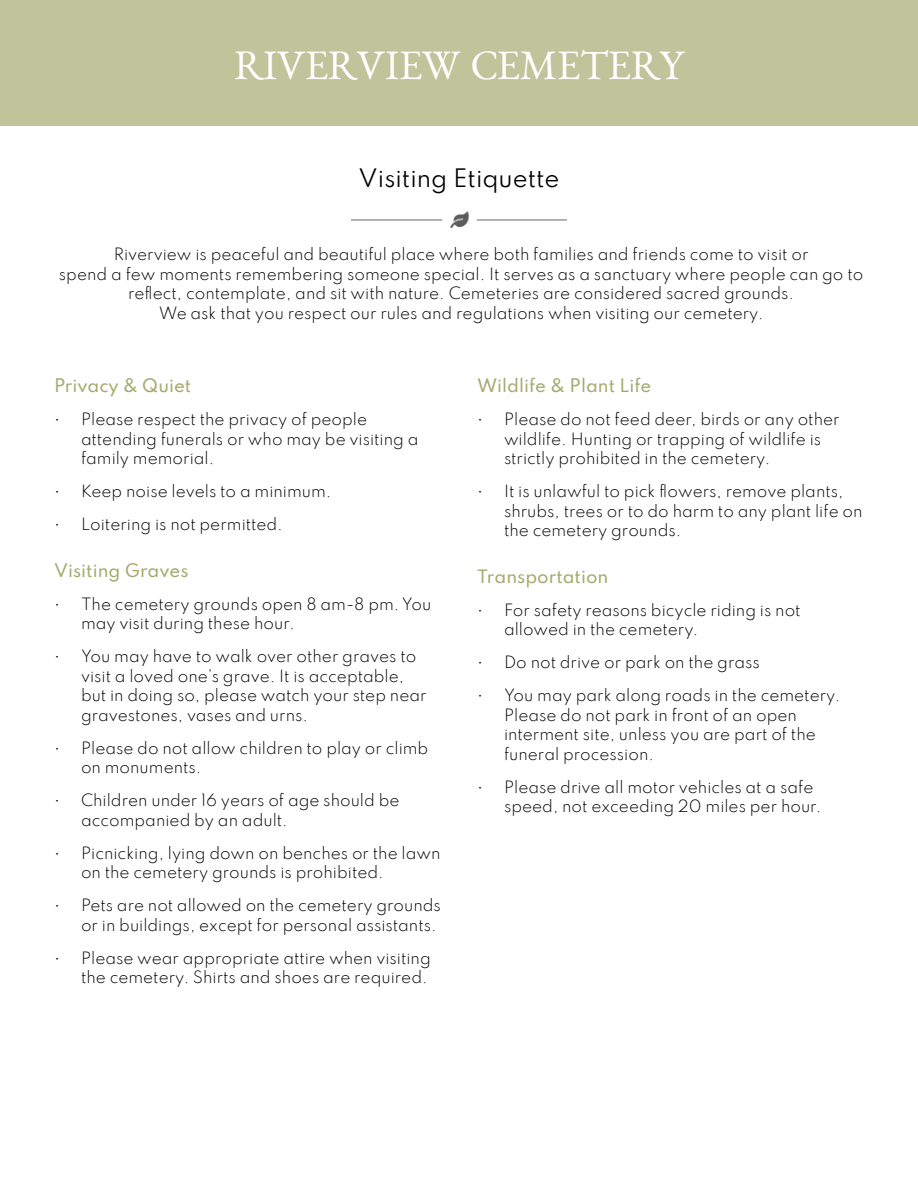
<style>
.page{position:relative;width:918px;height:1188px;background:#fff}
.page>*{position:absolute;margin:0;border:0;box-sizing:border-box;transform-origin:0 0}
.t1{font:42px "Benne";color:#fff}
.t2{font:22.5px "Spartan";color:#000}
.t3{font:500 16.5px "Spartan";color:#a5ab6f}
.t4{font:300 15px/19.5px "Spartan";color:#000}
</style>
<div class="page">
<div style="left:0;top:0;width:918px;height:125px;background:#c0c49a"></div>
<img style="left:351px;top:211px;width:216px;height:18px">
<h1 class="t1" style="left:234px;top:40px;width:451px">RIVERVIEW CEMETERY</h1>
<h2 class="t2" style="left:359px;top:161px;width:202px">Visiting Etiquette</h2>
<p class="t4" style="left:59px;top:244px;width:806px;text-align:center">Riverview is peaceful and beautiful place where both families and friends come to visit or<br>spend a few moments remembering someone special. It serves as a sanctuary where people can go to reflect, contemplate, and sit with nature. Cemeteries are considered sacred grounds.<br>We ask that you respect our rules and regulations when visiting our cemetery.</p>
<p class="t3" style="left:54px;top:373px;width:139px">Privacy &amp; Quiet</p>
<p class="t4" style="left:81px;top:409px;width:339px;text-indent:-27px">• Please respect the privacy of people attending funerals or who may be visiting a family memorial.</p>
<p class="t4" style="left:54px;top:481px;width:279px">• Keep noise levels to a minimum.</p>
<p class="t4" style="left:54px;top:514px;width:230px">• Loitering is not permitted.</p>
<p class="t3" style="left:54px;top:558px;width:136px">Visiting Graves</p>
<p class="t4" style="left:81px;top:594px;width:352px;text-indent:-27px">• The cemetery grounds open 8 am-8 pm. You may visit during these hour.</p>
<p class="t4" style="left:81px;top:646px;width:347px;text-indent:-27px">• You may have to walk over other graves to visit a loved one’s grave. It is acceptable, but in doing so, please watch your step near gravestones, vases and urns.</p>
<p class="t4" style="left:81px;top:738px;width:349px;text-indent:-27px">• Please do not allow children to play or climb on monuments.</p>
<p class="t4" style="left:81px;top:790px;width:320px;text-indent:-27px">• Children under 16 years of age should be accompanied by an adult.</p>
<p class="t4" style="left:81px;top:843px;width:361px;text-indent:-27px">• Picnicking, lying down on benches or the lawn on the cemetery grounds is prohibited.</p>
<p class="t4" style="left:54px;top:895px;width:388px;text-align:right">• Pets are not allowed on the cemetery grounds or in buildings, except for personal assistants.</p>
<p class="t4" style="left:54px;top:948px;width:378px;text-align:right">• Please wear appropriate attire when visiting the cemetery. Shirts and shoes are required.</p>
<p class="t3" style="left:477px;top:373px;width:176px">Wildlife &amp; Plant Life</p>
<p class="t4" style="left:504px;top:409px;width:337px;text-indent:-27px">• Please do not feed deer, birds or any other wildlife. Hunting or trapping of wildlife is strictly prohibited in the cemetery.</p>
<p class="t4" style="left:504px;top:481px;width:360px;text-indent:-27px">• It is unlawful to pick flowers, remove plants, shrubs, trees or to do harm to any plant life on the cemetery grounds.</p>
<p class="t3" style="left:477px;top:564px;width:133px">Transportation</p>
<p class="t4" style="left:504px;top:600px;width:298px;text-indent:-27px">• For safety reasons bicycle riding is not allowed in the cemetery.</p>
<p class="t4" style="left:477px;top:652px;width:284px">• Do not drive or park on the grass</p>
<p class="t4" style="left:504px;top:685px;width:338px;text-indent:-27px">• You may park along roads in the cemetery.<br>Please do not park in front of an open interment site, unless you are part of the funeral procession.</p>
<p class="t4" style="left:504px;top:777px;width:319px;text-indent:-27px">• Please drive all motor vehicles at a safe speed, not exceeding 20 miles per hour.</p>
</div>
